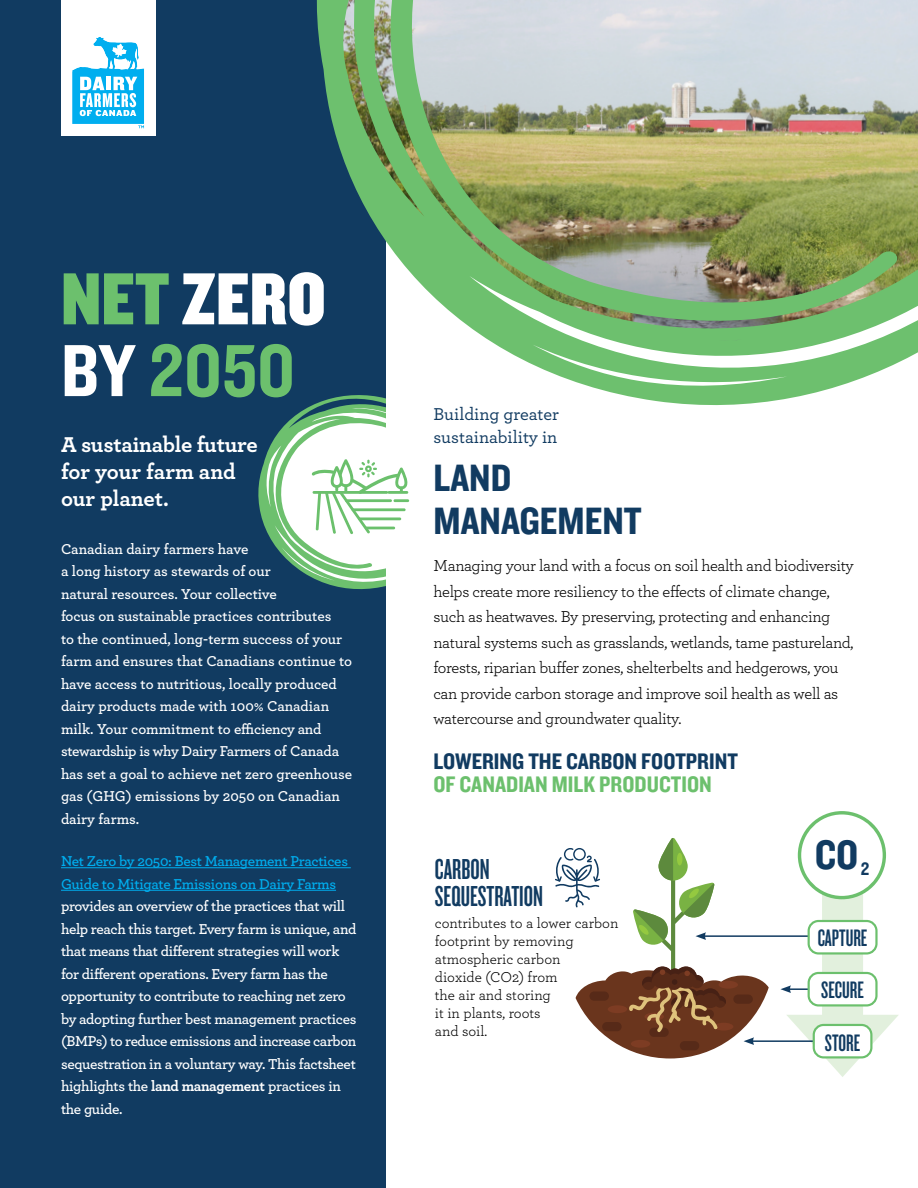
<style>
.page{position:relative;width:918px;height:1188px;background:#fff}
.page>*{position:absolute;margin:0;border:0;box-sizing:border-box;transform-origin:0 0}
.t1{font:76.5px/71.7px "Knockout 70 Full Welterwt";color:#fff}
.t2{font:42.75px "Knockout 50 Welterweight";color:#113b61}
.Category_Header{font:39.6px/42.6px "Knockout 50 Welterweight";color:#113b61}
.t3{font:30px/27px "Knockout 47 Bantamweight";color:#113b61}
.t4{font:24.75px "Knockout 47 Bantamweight";color:#113b61}
.Head{font:23.4px/23.9px "Knockout 50 Welterweight";color:#113b61}
.t5{font:700 22.5px/27px "Archer";letter-spacing:-.01em;color:#fff}
.t6{font:18.75px "Knockout 50 Welterweight";color:#113b61}
.t7{font:500 18px/22.5px "Archer";color:#113b61}
.BMP_body_copy{font:16.5px/25.5px "Archer";letter-spacing:-.02em;color:#000}
.BMP_body_copy-2{font:600 15px/22.5px "Archer";letter-spacing:-.02em;color:#fff}
.t8{font:15px/18px "Archer";color:#000}
.s1{color:#6cc06d}
.s2{font-family:"Knockout 50 Welterweight"}
.s3{font-family:"Knockout 50 Welterweight";color:#6cc06d}
.s4{color:#00aeef}
.s5{font-weight:700}
</style>
<div class="page">
<div style="left:0;top:0;width:407px;height:1188px;background:#113b61"></div>
<div style="left:386px;top:18px;width:118px;height:1170px;background:#fff"></div>
<hr style="left:61px;top:867px;width:290px;height:1px;background:#00aeef">
<hr style="left:61px;top:890px;width:275px;height:1px;background:#00aeef">
<svg style="left:263px;top:423px;width:147px;height:165px"></svg>
<svg style="left:780px;top:811px;width:118px;height:266px"></svg>
<hr style="left:704px;top:935px;width:113px;height:2px;background:#113b61">
<hr style="left:752px;top:1040px;width:65px;height:2px;background:#113b61">
<div style="left:809px;top:921px;width:67px;height:32px;background:#fff;border-radius:10px"></div>
<div style="left:808px;top:920px;width:70px;height:35px;border:2px solid #6cc06d;border-radius:10px"></div>
<div style="left:809px;top:973px;width:67px;height:32px;background:#fff;border-radius:10px"></div>
<div style="left:808px;top:972px;width:70px;height:35px;border:2px solid #6cc06d;border-radius:10px"></div>
<div style="left:814px;top:1025px;width:57px;height:32px;background:#fff;border-radius:10px"></div>
<div style="left:813px;top:1024px;width:59px;height:34px;border:2px solid #6cc06d;border-radius:10px"></div>
<svg style="left:555px;top:838px;width:214px;height:220px"></svg>
<img style="left:287px;top:0;width:631px;height:423px">
<div style="left:61px;top:0;width:94px;height:135px;background:#fff"></div>
<svg style="left:72px;top:37px;width:72px;height:91px"></svg>
<p class="t1" style="left:61px;top:261px;width:267px"><span class="s1">NET</span> ZERO<br><span class="s2">BY</span> <span class="s3">2050</span></p>
<p class="t5" style="left:61px;top:430px;width:198px">A sustainable future for your farm and our planet.</p>
<p class="BMP_body_copy-2" style="left:61px;top:536px;width:293px">Canadian dairy farmers have<br>a long history as stewards of our<br>natural resources. Your collective<br>focus on sustainable practices contributes<br>to the continued, long-term success of your farm and ensures that Canadians continue to have access to nutritious, locally produced dairy products made with 100% Canadian milk. Your commitment to efficiency and stewardship is why Dairy Farmers of Canada has set a goal to achieve net zero greenhouse gas (GHG) emissions by 2050 on Canadian dairy farms.</p>
<p class="BMP_body_copy-2" style="left:61px;top:849px;width:297px"><span class="s4">Net Zero by 2050: Best Management Practices Guide to Mitigate Emissions on Dairy Farms </span>provides an overview of the practices that will help reach this target. Every farm is unique, and that means that different strategies will work for different operations. Every farm has the opportunity to contribute to reaching net zero by adopting further best management practices (BMPs) to reduce emissions and increase carbon sequestration in a voluntary way. This factsheet highlights the <span class="s5">land management</span> practices in the guide.</p>
<p class="t7" style="left:434px;top:402px;width:127px">Building greater sustainability in</p>
<p class="Category_Header" style="left:434px;top:455px;width:210px">LAND<br>MANAGEMENT</p>
<p class="BMP_body_copy" style="left:434px;top:552px;width:422px">Managing your land with a focus on soil health and biodiversity helps create more resiliency to the effects of climate change, such as heatwaves. By preserving, protecting and enhancing natural systems such as grasslands, wetlands, tame pastureland, forests, riparian buffer zones, shelterbelts and hedgerows, you can provide carbon storage and improve soil health as well as watercourse and groundwater quality.</p>
<p class="Head" style="left:434px;top:748px;width:306px">LOWERING THE CARBON FOOTPRINT<br><span class="s1">OF CANADIAN MILK PRODUCTION</span></p>
<p class="t3" style="left:435px;top:855px;width:110px">CARBON<br>SEQUESTRATION</p>
<p class="t8" style="left:435px;top:913px;width:185px">contributes to a lower carbon footprint by removing atmospheric carbon<br>dioxide (CO2) from<br>the air and storing<br>it in plants, roots<br>and soil.</p>
<h2 class="t2" style="left:815px;top:826px;width:45px">CO</h2>
<p class="t6" style="left:861px;top:857px;width:10px">2</p>
<p class="t4" style="left:818px;top:923px;width:51px">CAPTURE</p>
<p class="t4" style="left:821px;top:975px;width:44px">SECURE</p>
<p class="t4" style="left:825px;top:1028px;width:37px">STORE</p>
</div>
